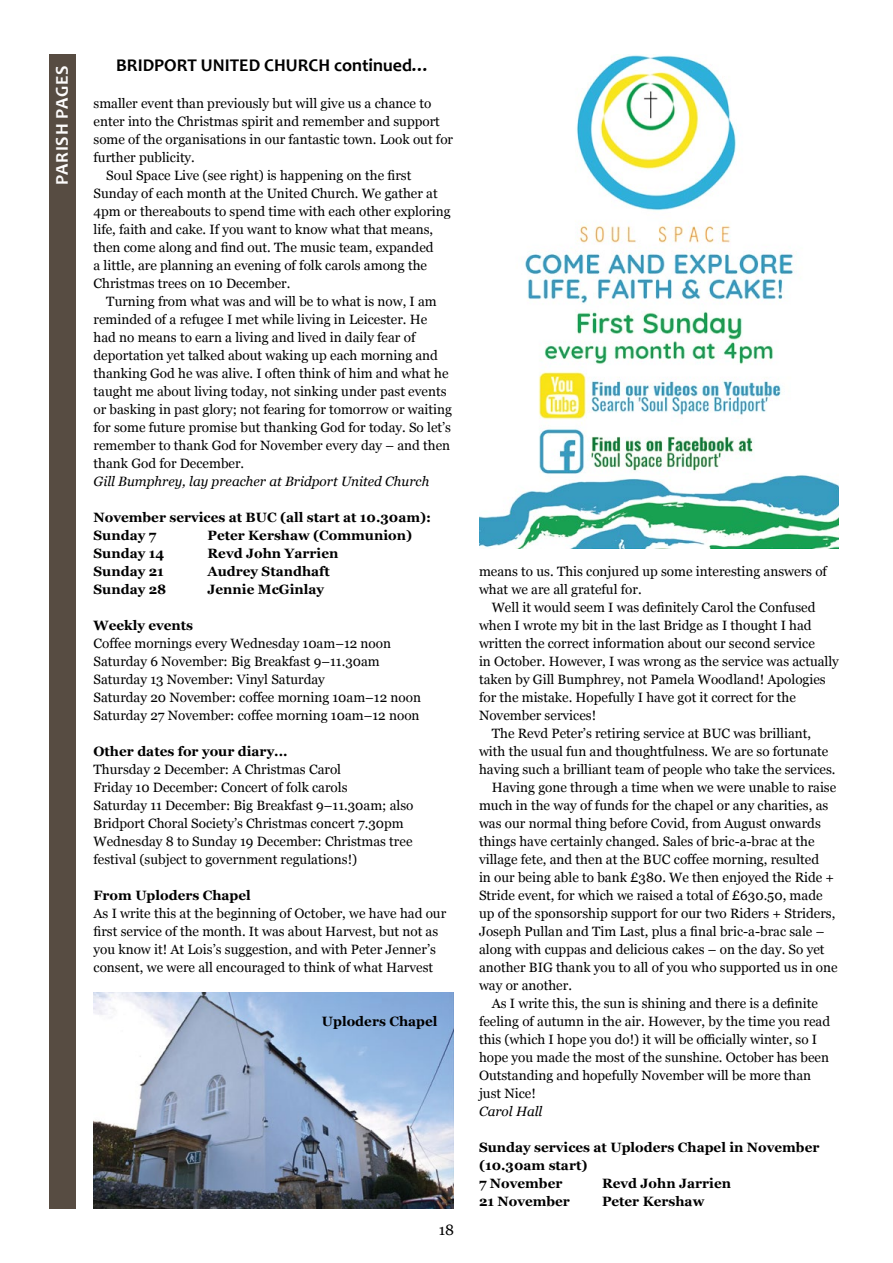
<style>
.page{position:relative;width:893px;height:1263px;background:#fff}
.page>*{position:absolute;margin:0;border:0;box-sizing:border-box;transform-origin:0 0}
.t1{font:700 18px "Candara";color:#000}
.t2{font:700 18px "Candara";letter-spacing:.04em;color:#fdfcfc}
.t3{font:15px "Georgia";color:#000}
.t4{font:13.5px/18px "Georgia";color:#000}
.t5{font:700 13.5px/18px "Georgia";color:#000}
.t6{font:italic 13.5px "Georgia";color:#000}
</style>
<div class="page">
<div style="left:49px;top:54px;width:26px;height:1155px;background:#574c42"></div>
<img style="left:94px;top:992px;width:359px;height:217px">
<img style="left:479px;top:55px;width:360px;height:493px">
<h1 class="t2" style="left:51px;top:185px;width:121px;rotate:-90deg">PARISH PAGES</h1>
<h1 class="t1" style="left:116px;top:55px;width:315px">BRIDPORT UNITED CHURCH continued…</h1>
<p class="t4" style="left:94px;top:94px;width:339px">smaller event than previously but will give us a chance to</p>
<p class="t4" style="left:94px;top:112px;width:348px">enter into the Christmas spirit and remember and support</p>
<p class="t4" style="left:94px;top:130px;width:361px">some of the organisations in our fantastic town. Look out for</p>
<p class="t4" style="left:94px;top:148px;width:103px">further publicity.</p>
<p class="t4" style="left:106px;top:166px;width:307px">Soul Space Live (see right) is happening on the first</p>
<p class="t4" style="left:94px;top:184px;width:346px">Sunday of each month at the United Church. We gather at</p>
<p class="t4" style="left:94px;top:202px;width:359px">4pm or thereabouts to spend time with each other exploring</p>
<p class="t4" style="left:94px;top:220px;width:341px">life, faith and cake. If you want to know what that means,</p>
<p class="t4" style="left:94px;top:238px;width:342px">then come along and find out. The music team, expanded</p>
<p class="t4" style="left:94px;top:256px;width:335px">a little, are planning an evening of folk carols among the</p>
<p class="t4" style="left:94px;top:274px;width:198px">Christmas trees on 10 December.</p>
<p class="t4" style="left:106px;top:292px;width:332px">Turning from what was and will be to what is now, I am</p>
<p class="t4" style="left:94px;top:310px;width:335px">reminded of a refugee I met while living in Leicester. He</p>
<p class="t4" style="left:94px;top:328px;width:323px">had no means to earn a living and lived in daily fear of</p>
<p class="t4" style="left:94px;top:346px;width:346px">deportation yet talked about waking up each morning and</p>
<p class="t4" style="left:94px;top:364px;width:356px">thanking God he was alive. I often think of him and what he</p>
<p class="t4" style="left:94px;top:382px;width:354px">taught me about living today, not sinking under past events</p>
<p class="t4" style="left:94px;top:400px;width:360px">or basking in past glory; not fearing for tomorrow or waiting</p>
<p class="t4" style="left:94px;top:418px;width:359px">for some future promise but thanking God for today. So let’s</p>
<p class="t4" style="left:94px;top:436px;width:358px">remember to thank God for November every day – and then</p>
<p class="t4" style="left:94px;top:454px;width:152px">thank God for December.</p>
<p class="t6" style="left:94px;top:471px;width:337px">Gill Bumphrey, lay preacher at Bridport United Church</p>
<p class="t5" style="left:94px;top:508px;width:339px">November services at BUC (all start at 10.30am):<br>Sunday 7</p>
<p class="t5" style="left:208px;top:526px;width:206px">Peter Kershaw (Communion)</p>
<p class="t5" style="left:94px;top:544px;width:72px">Sunday 14</p>
<p class="t5" style="left:208px;top:544px;width:132px">Revd John Yarrien</p>
<p class="t5" style="left:94px;top:562px;width:72px">Sunday 21</p>
<p class="t5" style="left:208px;top:562px;width:124px">Audrey Standhaft</p>
<p class="t5" style="left:94px;top:580px;width:74px">Sunday 28</p>
<p class="t5" style="left:208px;top:580px;width:118px">Jennie McGinlay</p>
<p class="t5" style="left:94px;top:616px;width:101px">Weekly events</p>
<p class="t4" style="left:94px;top:634px;width:329px">Coffee mornings every Wednesday 10am–12 noon Saturday 6 November: Big Breakfast 9–11.30am Saturday 13 November: Vinyl Saturday<br>Saturday 20 November: coffee morning 10am–12 noon Saturday 27 November: coffee morning 10am–12 noon</p>
<p class="t5" style="left:94px;top:741px;width:195px">Other dates for your diary...</p>
<p class="t4" style="left:94px;top:760px;width:321px">Thursday 2 December: A Christmas Carol<br>Friday 10 December: Concert of folk carols<br>Saturday 11 December: Big Breakfast 9–11.30am; also Bridport Choral Society’s Christmas concert 7.30pm Wednesday 8 to Sunday 19 December: Christmas tree festival (subject to government regulations!)</p>
<p class="t5" style="left:94px;top:885px;width:159px">From Uploders Chapel</p>
<p class="t4" style="left:94px;top:904px;width:354px">As I write this at the beginning of October, we have had our first service of the month. It was about Harvest, but not as you know it! At Lois’s suggestion, and with Peter Jenner’s consent, we were all encouraged to think of what Harvest</p>
<p class="t5" style="left:322px;top:1012px;width:117px">Uploders Chapel</p>
<p class="t3" style="left:439px;top:1219px;width:17px">18</p>
<p class="t4" style="left:479px;top:562px;width:349px">means to us. This conjured up some interesting answers of what we are all grateful for.</p>
<p class="t4" style="left:492px;top:598px;width:325px">Well it would seem I was definitely Carol the Confused</p>
<p class="t4" style="left:479px;top:616px;width:334px">when I wrote my bit in the last Bridge as I thought I had</p>
<p class="t4" style="left:479px;top:634px;width:337px">written the correct information about our second service</p>
<p class="t4" style="left:479px;top:652px;width:361px">in October. However, I was wrong as the service was actually</p>
<p class="t4" style="left:479px;top:670px;width:348px">taken by Gill Bumphrey, not Pamela Woodland! Apologies</p>
<p class="t4" style="left:479px;top:688px;width:318px">for the mistake. Hopefully I have got it correct for the</p>
<p class="t4" style="left:479px;top:706px;width:119px">November services!</p>
<p class="t4" style="left:492px;top:724px;width:321px">The Revd Peter’s retiring service at BUC was brilliant,</p>
<p class="t4" style="left:479px;top:742px;width:351px">with the usual fun and thoughtfulness. We are so fortunate</p>
<p class="t4" style="left:479px;top:760px;width:358px">having such a brilliant team of people who take the services.</p>
<p class="t4" style="left:492px;top:778px;width:346px">Having gone through a time when we were unable to raise</p>
<p class="t4" style="left:479px;top:796px;width:351px">much in the way of funds for the chapel or any charities, as</p>
<p class="t4" style="left:479px;top:814px;width:343px">was our normal thing before Covid, from August onwards</p>
<p class="t4" style="left:479px;top:832px;width:337px">things have certainly changed. Sales of bric-a-brac at the</p>
<p class="t4" style="left:479px;top:850px;width:342px">village fete, and then at the BUC coffee morning, resulted</p>
<p class="t4" style="left:479px;top:868px;width:357px">in our being able to bank £380. We then enjoyed the Ride +</p>
<p class="t4" style="left:479px;top:886px;width:345px">Stride event, for which we raised a total of £630.50, made</p>
<p class="t4" style="left:479px;top:904px;width:358px">up of the sponsorship support for our two Riders + Striders,</p>
<p class="t4" style="left:479px;top:922px;width:347px">Joseph Pullan and Tim Last, plus a final bric-a-brac sale –</p>
<p class="t4" style="left:479px;top:940px;width:347px">along with cuppas and delicious cakes – on the day. So yet</p>
<p class="t4" style="left:479px;top:958px;width:360px">another BIG thank you to all of you who supported us in one</p>
<p class="t4" style="left:479px;top:976px;width:94px">way or another.</p>
<p class="t4" style="left:492px;top:994px;width:328px">As I write this, the sun is shining and there is a definite</p>
<p class="t4" style="left:479px;top:1012px;width:353px">feeling of autumn in the air. However, by the time you read</p>
<p class="t4" style="left:479px;top:1030px;width:340px">this (which I hope you do!) it will be officially winter, so I</p>
<p class="t4" style="left:479px;top:1048px;width:352px">hope you made the most of the sunshine. October has been</p>
<p class="t4" style="left:479px;top:1066px;width:334px">Outstanding and hopefully November will be more than</p>
<p class="t4" style="left:479px;top:1084px;width:58px">just Nice!</p>
<p class="t6" style="left:479px;top:1101px;width:65px">Carol Hall</p>
<p class="t5" style="left:479px;top:1137px;width:342px">Sunday services at Uploders Chapel in November (10.30am start)<br>7 November</p>
<p class="t5" style="left:602px;top:1173px;width:130px">Revd John Jarrien</p>
<p class="t5" style="left:479px;top:1191px;width:92px">21 November</p>
<p class="t5" style="left:602px;top:1191px;width:104px">Peter Kershaw</p>
</div>
